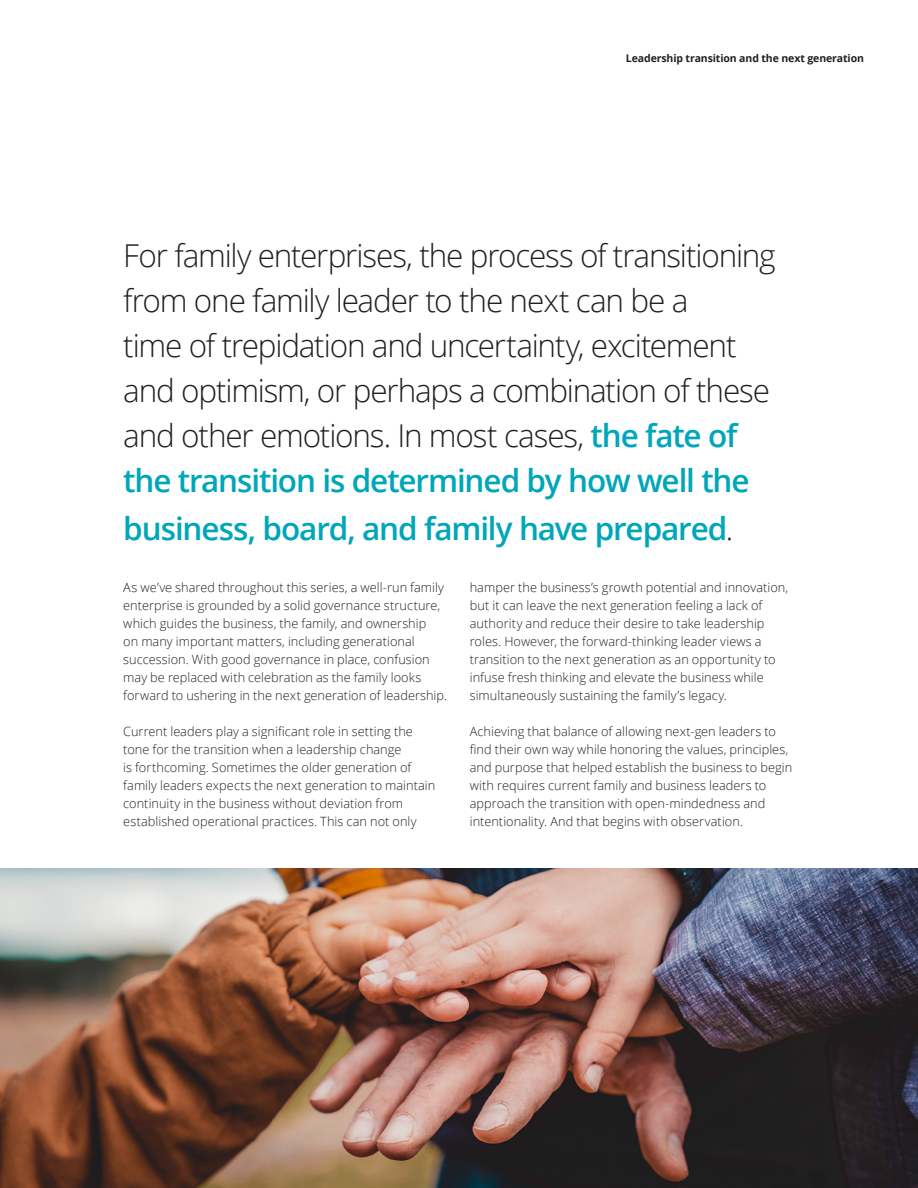
<style>
.page{position:relative;width:918px;height:1188px;background:#fff}
.page>*{position:absolute;margin:0;border:0;box-sizing:border-box;transform-origin:0 0}
.Body_copy__8_5_12pt{font:300 31.5px/45px "Open Sans";letter-spacing:-.04em;color:#231f20}
.Body_copy__8_5_12pt-2{font:600 31.5px "Open Sans";letter-spacing:-.035em;color:#00a6b9}
.Body_copy__8_5_12pt-3{font:300 12.75px/18px "Open Sans";letter-spacing:.005em;color:#231f20}
.t1{font:700 10.5px "Open Sans";letter-spacing:-.01em;color:#231f20}
.s1{font-weight:600;color:#00a6b9}
.s2{font-weight:300;color:#231f20}
</style>
<div class="page">
<img style="left:0;top:869px;width:918px;height:319px">
<p class="t1" style="left:626px;top:51px;width:240px">Leadership transition and the next generation</p>
<p class="Body_copy__8_5_12pt" style="left:123px;top:232px;width:654px">For family enterprises, the process of transitioning from one family leader to the next can be a<br>time of trepidation and uncertainty, excitement and optimism, or perhaps a combination of these and other emotions. In most cases, <span class="s1">the fate of the transition is determined by how well the</span></p>
<p class="Body_copy__8_5_12pt-2" style="left:123px;top:507px;width:612px">business, board, and family have prepared<span class="s2">.</span></p>
<p class="Body_copy__8_5_12pt-3" style="left:123px;top:578px;width:325px">As we’ve shared throughout this series, a well-run family enterprise is grounded by a solid governance structure, which guides the business, the family, and ownership<br>on many important matters, including generational succession. With good governance in place, confusion may be replaced with celebration as the family looks forward to ushering in the next generation of leadership.</p>
<p class="Body_copy__8_5_12pt-3" style="left:123px;top:722px;width:314px">Current leaders play a significant role in setting the tone for the transition when a leadership change<br>is forthcoming. Sometimes the older generation of family leaders expects the next generation to maintain continuity in the business without deviation from established operational practices. This can not only</p>
<p class="Body_copy__8_5_12pt-3" style="left:470px;top:578px;width:320px">hamper the business’s growth potential and innovation, but it can leave the next generation feeling a lack of authority and reduce their desire to take leadership roles. However, the forward-thinking leader views a transition to the next generation as an opportunity to infuse fresh thinking and elevate the business while simultaneously sustaining the family’s legacy.</p>
<p class="Body_copy__8_5_12pt-3" style="left:470px;top:722px;width:324px">Achieving that balance of allowing next-gen leaders to find their own way while honoring the values, principles, and purpose that helped establish the business to begin with requires current family and business leaders to approach the transition with open-mindedness and intentionality. And that begins with observation.</p>
</div>
